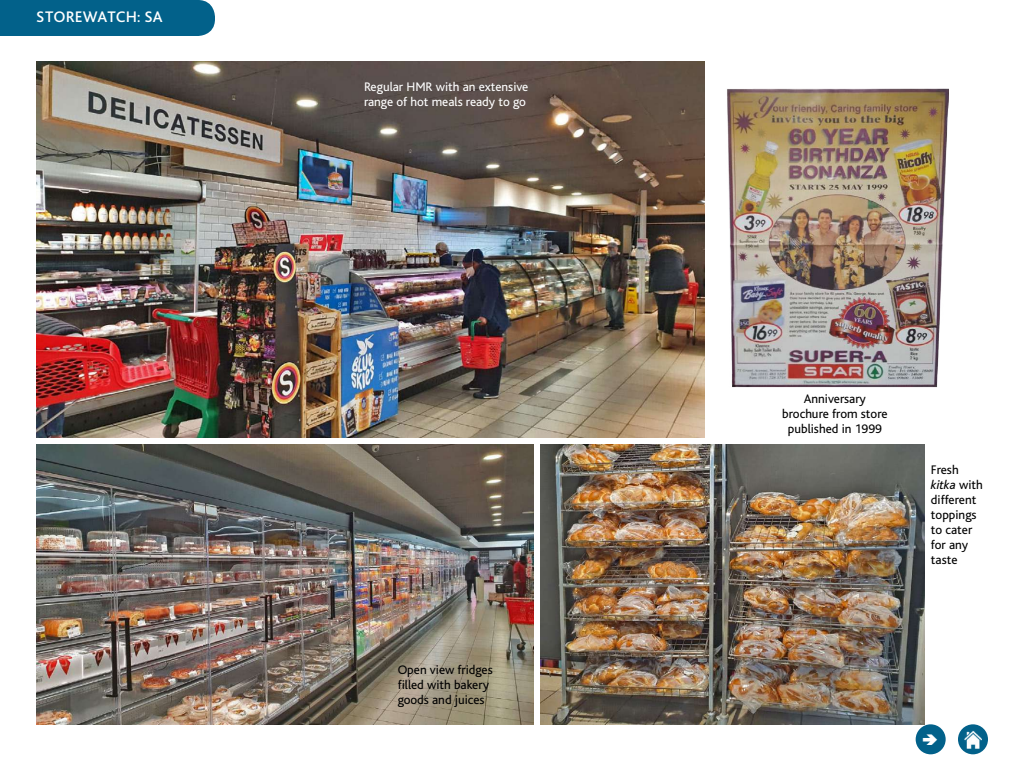
<style>
.page{position:relative;width:1024px;height:768px;background:#fff}
.page>*{position:absolute;margin:0;border:0;box-sizing:border-box;transform-origin:0 0}
.t1{font:500 16px "Bliss Pro";color:#fff}
.t2{font:13px/15px "Bliss";color:#000}
.t3{font:13px/15px "Bliss";color:#fff}
.s1{font-style:italic}
</style>
<div class="page">
<div style="left:0;top:0;width:215px;height:36px;background:#02618a"></div>
<div style="left:916px;top:724px;width:30px;height:30px;background:#02618a;border-radius:50%"></div>
<div style="left:958px;top:724px;width:30px;height:30px;background:#02618a;border-radius:50%"></div>
<img style="left:964px;top:730px;width:18px;height:18px">
<img style="left:36px;top:61px;width:669px;height:376px">
<img style="left:36px;top:444px;width:498px;height:280px">
<img style="left:541px;top:444px;width:384px;height:280px">
<img style="left:727px;top:88px;width:222px;height:300px">
<p class="t1" style="left:36px;top:6px;width:128px">STOREWATCH: SA</p>
<p class="t3" style="left:364px;top:80px;width:166px">Regular HMR with an extensive range of hot meals ready to go</p>
<p class="t2" style="left:398px;top:663px;width:97px">Open view fridges filled with bakery goods and juices</p>
<p class="t2" style="left:782px;top:391px;width:107px;text-align:center">Anniversary brochure from store published in 1999</p>
<p class="t2" style="left:931px;top:463px;width:53px">Fresh <span class="s1">kitka</span> with different toppings to cater for any taste</p>
</div>
